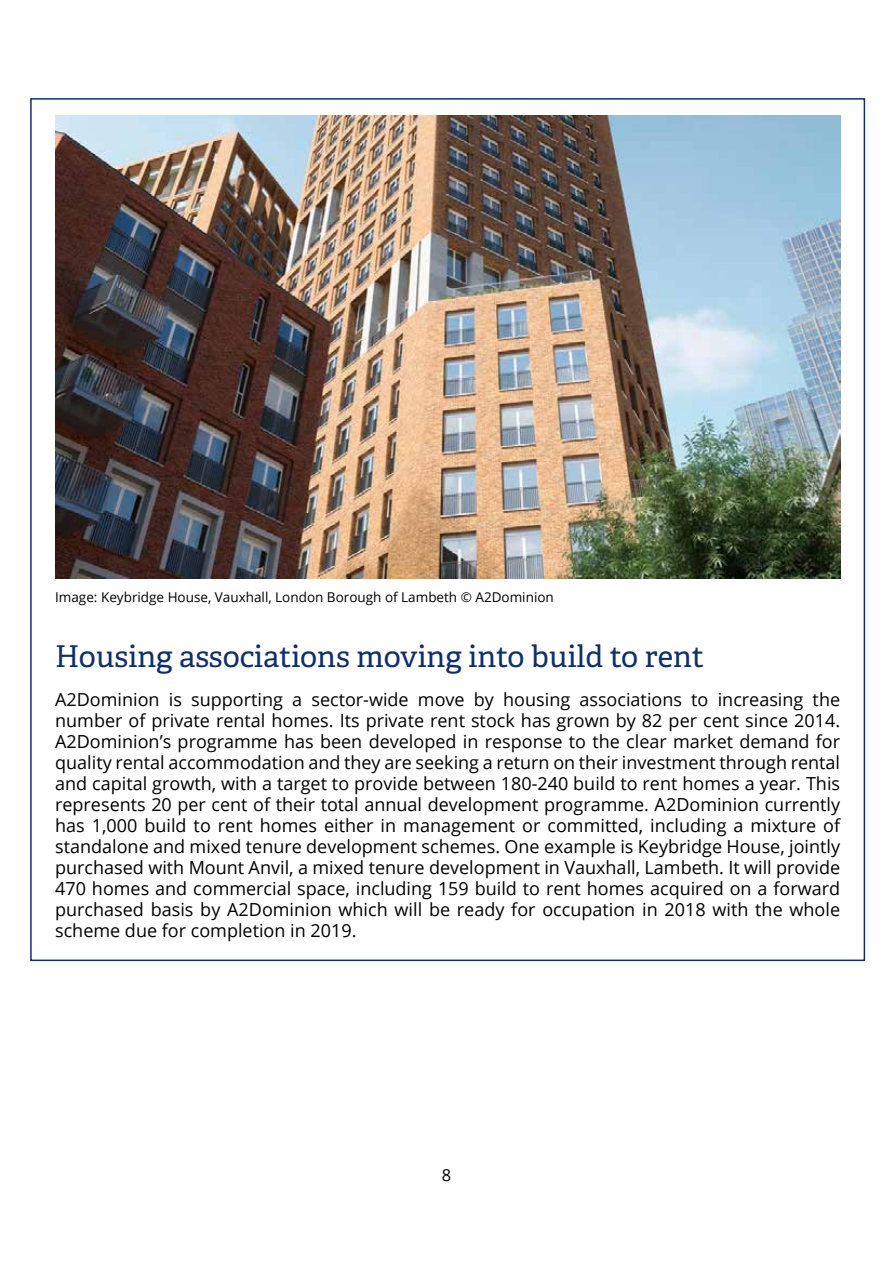
<style>
.page{position:relative;width:893px;height:1263px;background:#fff}
.page>*{position:absolute;margin:0;border:0;box-sizing:border-box;transform-origin:0 0}
.t1{font:30px "Adelle PE";color:#0f2f6c}
.t2{font:18px/21px "Open Sans";color:#000;text-align:justify}
.t3{font:16.5px "Open Sans";color:#000}
.t4{font:13.5px "Open Sans";color:#000}
</style>
<div class="page">
<div style="left:30px;top:98px;width:835px;height:863px;background:#fff;border:2px solid #0f2f6c"></div>
<img style="left:55px;top:116px;width:785px;height:463px">
<p class="t4" style="left:55px;top:588px;width:500px">Image: Keybridge House, Vauxhall, London Borough of Lambeth © A2Dominion</p>
<h1 class="t1" style="left:55px;top:634px;width:650px">Housing associations moving into build to rent</h1>
<p class="t2" style="left:55px;top:688px;width:786px">A2Dominion is supporting a sector-wide move by housing associations to increasing the number of private rental homes. Its private rent stock has grown by 82 per cent since 2014.<br>A2Dominion’s programme has been developed in response to the clear market demand for quality rental accommodation and they are seeking a return on their investment through rental and capital growth, with a target to provide between 180-240 build to rent homes a year. This represents 20 per cent of their total annual development programme. A2Dominion currently has 1,000 build to rent homes either in management or committed, including a mixture of standalone and mixed tenure development schemes. One example is Keybridge House, jointly purchased with Mount Anvil, a mixed tenure development in Vauxhall, Lambeth. It will provide 470 homes and commercial space, including 159 build to rent homes acquired on a forward purchased basis by A2Dominion which will be ready for occupation in 2018 with the whole scheme due for completion in 2019.</p>
<p class="t3" style="left:442px;top:1164px;width:11px">8</p>
</div>
